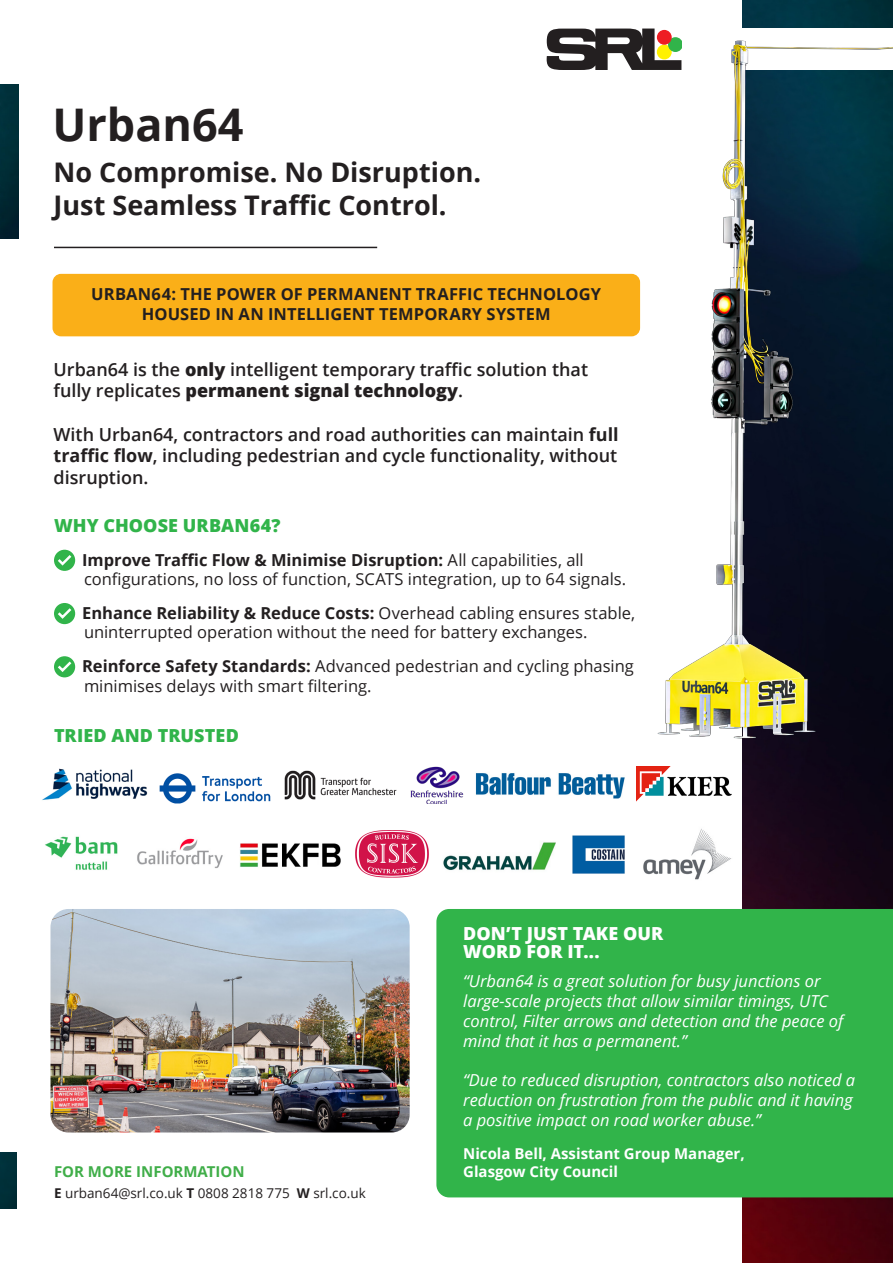
<style>
.page{position:relative;width:893px;height:1263px;background:#fff}
.page>*{position:absolute;margin:0;border:0;box-sizing:border-box;transform-origin:0 0}
.t1{font:700 45px "Open Sans";color:#231f20}
.t2{font:700 27px/32.4px "Open Sans";color:#231f20}
.t3{font:600 18px/21.6px "Open Sans";color:#231f20}
.t4{font:800 18px "Open Sans";letter-spacing:.005em;color:#31b44a}
.t5{font:800 18px/18px "Open Sans";letter-spacing:.005em;color:#fff}
.t6{font:16.5px/19.5px "Open Sans";color:#231f20}
.t7{font:italic 16.5px/19.8px "Open Sans";color:#fff}
.t8{font:700 16.5px/19.5px "Open Sans";letter-spacing:.01em;color:#231f20;text-align:center}
.t9{font:700 15px/18px "Open Sans";color:#fff}
.t10{font:700 15px "Open Sans";color:#40ae49}
.t11{font:13.5px "Open Sans";color:#231f20}
.s1{font-weight:800}
.s2{font-weight:700}
</style>
<div class="page">
<img style="left:742px;top:0;width:151px;height:1262px">
<img style="left:0;top:85px;width:18px;height:153px">
<img style="left:0;top:1152px;width:17px;height:56px">
<svg style="left:547px;top:29px;width:95px;height:41px"></svg>
<div style="left:54px;top:550px;width:21px;height:21px;background:#31b44a;border-radius:50%"></div>
<svg style="left:55px;top:552px;width:19px;height:15px"></svg>
<div style="left:54px;top:603px;width:21px;height:21px;background:#31b44a;border-radius:50%"></div>
<svg style="left:55px;top:606px;width:19px;height:15px"></svg>
<div style="left:54px;top:656px;width:21px;height:21px;background:#31b44a;border-radius:50%"></div>
<svg style="left:55px;top:659px;width:19px;height:15px"></svg>
<img style="left:42px;top:768px;width:106px;height:32px">
<img style="left:636px;top:766px;width:96px;height:36px">
<img style="left:475px;top:773px;width:150px;height:26px">
<img style="left:643px;top:828px;width:89px;height:52px">
<img style="left:159px;top:773px;width:112px;height:31px">
<img style="left:356px;top:830px;width:72px;height:48px">
<img style="left:642px;top:21px;width:251px;height:725px">
<hr style="left:54px;top:247px;width:323px;height:1px;background:#231f20">
<div style="left:53px;top:274px;width:587px;height:62px;background:#faaf18;border-radius:9px"></div>
<img style="left:410px;top:766px;width:53px;height:37px">
<img style="left:572px;top:835px;width:53px;height:39px">
<img style="left:137px;top:838px;width:86px;height:30px">
<img style="left:45px;top:836px;width:73px;height:34px">
<img style="left:240px;top:843px;width:101px;height:24px">
<img style="left:284px;top:770px;width:113px;height:29px">
<img style="left:443px;top:842px;width:113px;height:28px">
<div style="left:436px;top:909px;width:457px;height:288px;background:#31b44a"></div>
<img style="left:50px;top:909px;width:360px;height:223px">
<p class="t1" style="left:53px;top:93px;width:193px">Urban64</p>
<p class="t2" style="left:54px;top:156px;width:429px">No Compromise. No Disruption.<br>Just Seamless Traffic Control.</p>
<p class="t8" style="left:91px;top:284px;width:511px">URBAN64: THE POWER OF PERMANENT TRAFFIC TECHNOLOGY<br>HOUSED IN AN INTELLIGENT TEMPORARY SYSTEM</p>
<p class="t3" style="left:54px;top:358px;width:536px">Urban64 is the <span class="s1">only</span> intelligent temporary traffic solution that fully replicates <span class="s1">permanent signal technology</span>.</p>
<p class="t3" style="left:54px;top:423px;width:567px;text-align:justify">With Urban64, contractors and road authorities can maintain <span class="s2">full traffic flow</span>, including pedestrian and cycle functionality, without disruption.</p>
<p class="t4" style="left:54px;top:512px;width:228px">WHY CHOOSE URBAN64?</p>
<p class="t6" style="left:82px;top:549px;width:546px"><span class="s2">Improve Traffic Flow &amp; Minimise Disruption:</span> All capabilities, all configurations, no loss of function, SCATS integration, up to 64 signals.</p>
<p class="t6" style="left:82px;top:603px;width:555px"><span class="s2">Enhance Reliability &amp; Reduce Costs:</span> Overhead cabling ensures stable, uninterrupted operation without the need for battery exchanges.</p>
<p class="t6" style="left:82px;top:656px;width:553px"><span class="s2">Reinforce Safety Standards:</span> Advanced pedestrian and cycling phasing minimises delays with smart filtering.</p>
<p class="t4" style="left:54px;top:722px;width:186px">TRIED AND TRUSTED</p>
<p class="t10" style="left:54px;top:1160px;width:192px">FOR MORE INFORMATION</p>
<p class="t11" style="left:54px;top:1183px;width:313px"><span class="s2">E</span> urban64@srl.co.uk <span class="s2">T</span> 0808 2818 775 <span class="s2">W</span> srl.co.uk</p>
<p class="t5" style="left:463px;top:923px;width:202px">DON’T JUST TAKE OUR<br>WORD FOR IT...</p>
<p class="t7" style="left:463px;top:971px;width:382px">“Urban64 is a great solution for busy junctions or large-scale projects that allow similar timings, UTC control, Filter arrows and detection and the peace of mind that it has a permanent.”</p>
<p class="t7" style="left:463px;top:1070px;width:394px">“Due to reduced disruption, contractors also noticed a reduction on frustration from the public and it having a positive impact on road worker abuse.”</p>
<p class="t9" style="left:463px;top:1144px;width:283px">Nicola Bell, Assistant Group Manager,<br>Glasgow City Council</p>
</div>
